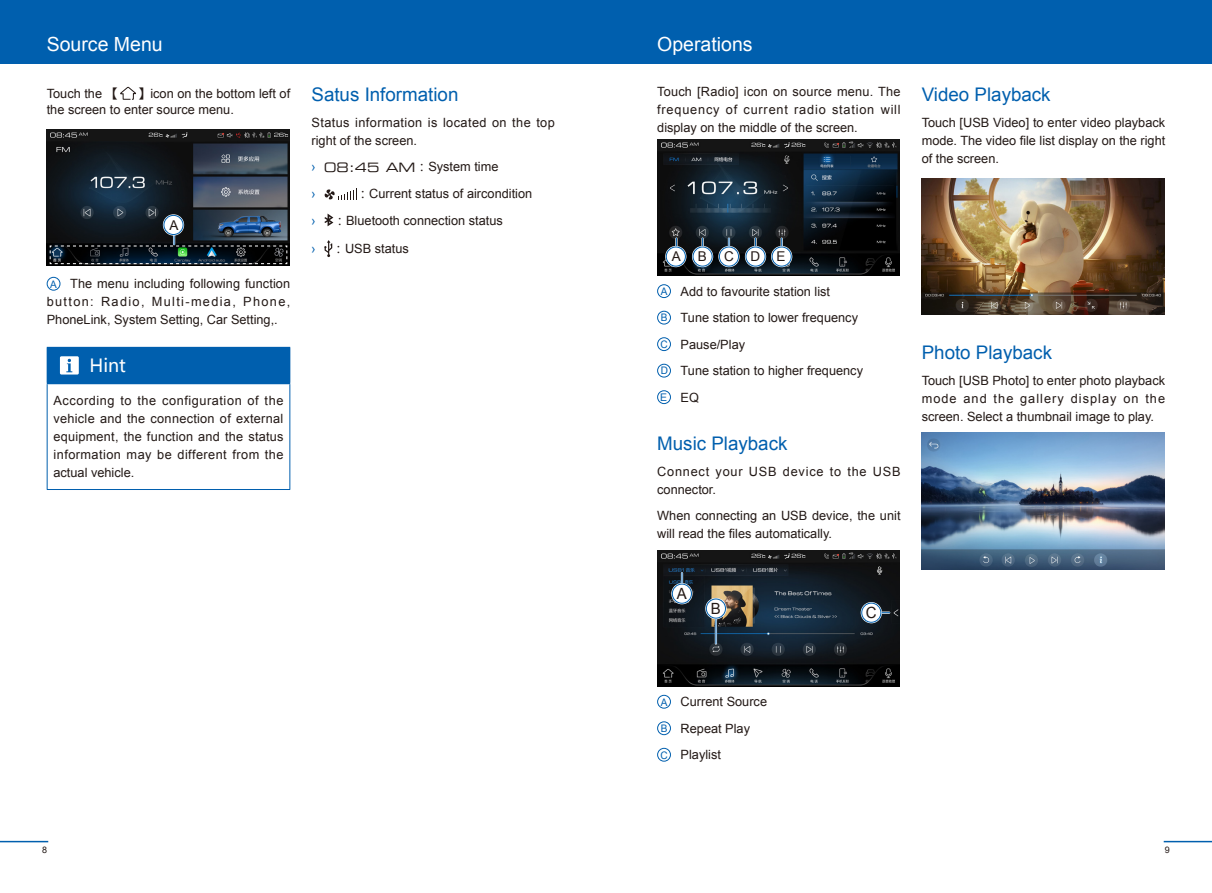
<style>
.page{position:relative;width:1212px;height:893px;background:#fff}
.page>*{position:absolute;margin:0;border:0;box-sizing:border-box;transform-origin:0 0}
.页面标题{font:19.5px "Arial";color:#fff}
.大标题{font:18.75px "Arial";color:#005fae}
.t1{font:18px "Microsoft Ya Hei";color:#fff}
.t2{font:15.45px "Arial";color:#231916}
.t3{font:13.5px "Arial";color:#231916}
.正文{font:12.75px/18px "Arial";color:#231916;text-align:justify}
.正文-2{font:12.75px/18px "Arial";letter-spacing:.03em;color:#231916}
.正文-3{font:12.75px/18px "Arial";letter-spacing:.06em;color:#231916}
.正文-4{font:12.75px "Arial";color:#005fae}
.t4{font:10.5px "Arial";color:#005fae}
.t5{font:10.35px "Arial";color:#005fae}
.t6{font:9px "Arial";color:#231916}
.s1{font-family:"Microsoft Ya Hei"}
.s2{color:#005fae}
.s3{font-family:"Eurostile Extended Two"}
</style>
<div class="page">
<hr style="left:0;top:841px;width:48px;height:1px;background:#005fae">
<hr style="left:1164px;top:841px;width:48px;height:1px;background:#005fae">
<div style="left:0;top:0;width:1212px;height:64px;background:#005fae"></div>
<svg style="left:120px;top:86px;width:16px;height:14px"></svg>
<img style="left:47px;top:130px;width:242px;height:136px">
<svg style="left:50px;top:232px;width:238px;height:32px;background:#1a242b"></svg>
<svg style="left:163px;top:214px;width:21px;height:22px"></svg>
<div style="left:164px;top:215px;width:19px;height:20px;border:1px solid #005fae;border-radius:50%"></div>
<div style="left:47px;top:277px;width:13px;height:14px;border:1px solid #005fae;border-radius:50%"></div>
<div style="left:47px;top:347px;width:243px;height:36px;background:#005fae"></div>
<hr style="left:47px;top:384px;width:1px;height:105px;background:#005fae">
<hr style="left:289px;top:384px;width:1px;height:105px;background:#005fae">
<hr style="left:47px;top:489px;width:243px;height:1px;background:#005fae">
<hr style="left:47px;top:383px;width:243px;height:1px;background:#005fae">
<svg style="left:60px;top:356px;width:19px;height:19px"></svg>
<svg style="left:324px;top:189px;width:30px;height:11px"></svg>
<svg style="left:324px;top:214px;width:9px;height:12px"></svg>
<svg style="left:324px;top:240px;width:8px;height:17px"></svg>
<img style="left:657px;top:139px;width:243px;height:137px">
<svg style="left:675px;top:238px;width:2px;height:8px"></svg>
<svg style="left:701px;top:238px;width:3px;height:8px"></svg>
<svg style="left:728px;top:238px;width:2px;height:8px"></svg>
<svg style="left:754px;top:238px;width:3px;height:8px"></svg>
<svg style="left:780px;top:238px;width:3px;height:8px"></svg>
<svg style="left:665px;top:246px;width:21px;height:21px"></svg>
<div style="left:666px;top:247px;width:20px;height:19px;border:1px solid #005fae;border-radius:50%"></div>
<svg style="left:692px;top:246px;width:21px;height:21px"></svg>
<div style="left:693px;top:247px;width:19px;height:19px;border:1px solid #005fae;border-radius:50%"></div>
<svg style="left:718px;top:246px;width:21px;height:21px"></svg>
<div style="left:719px;top:247px;width:20px;height:19px;border:1px solid #005fae;border-radius:50%"></div>
<svg style="left:745px;top:246px;width:21px;height:21px"></svg>
<div style="left:745px;top:247px;width:20px;height:19px;border:1px solid #005fae;border-radius:50%"></div>
<svg style="left:771px;top:246px;width:21px;height:21px"></svg>
<div style="left:772px;top:247px;width:20px;height:19px;border:1px solid #005fae;border-radius:50%"></div>
<div style="left:657px;top:284px;width:14px;height:14px;border:1px solid #005fae;border-radius:50%"></div>
<div style="left:657px;top:311px;width:14px;height:13px;border:1px solid #005fae;border-radius:50%"></div>
<div style="left:657px;top:337px;width:14px;height:14px;border:1px solid #005fae;border-radius:50%"></div>
<div style="left:657px;top:364px;width:14px;height:13px;border:1px solid #005fae;border-radius:50%"></div>
<div style="left:657px;top:390px;width:14px;height:14px;border:1px solid #005fae;border-radius:50%"></div>
<img style="left:657px;top:550px;width:243px;height:136px">
<svg style="left:681px;top:573px;width:2px;height:10px"></svg>
<hr style="left:715px;top:609px;width:2px;height:35px;background:#fff">
<hr style="left:715px;top:609px;width:1px;height:35px;background:#005fae">
<svg style="left:882px;top:611px;width:8px;height:3px"></svg>
<svg style="left:671px;top:583px;width:21px;height:21px"></svg>
<div style="left:672px;top:584px;width:20px;height:20px;border:1px solid #005fae;border-radius:50%"></div>
<svg style="left:705px;top:598px;width:21px;height:21px"></svg>
<div style="left:706px;top:599px;width:20px;height:19px;border:1px solid #005fae;border-radius:50%"></div>
<svg style="left:861px;top:602px;width:21px;height:21px"></svg>
<div style="left:861px;top:603px;width:20px;height:20px;border:1px solid #005fae;border-radius:50%"></div>
<div style="left:657px;top:695px;width:14px;height:13px;border:1px solid #005fae;border-radius:50%"></div>
<div style="left:657px;top:721px;width:14px;height:14px;border:1px solid #005fae;border-radius:50%"></div>
<div style="left:657px;top:748px;width:14px;height:13px;border:1px solid #005fae;border-radius:50%"></div>
<img style="left:922px;top:179px;width:242px;height:136px">
<img style="left:922px;top:433px;width:242px;height:136px">
<p class="页面标题" style="left:47px;top:32px;width:117px">Source Menu</p>
<p class="页面标题" style="left:657px;top:31px;width:97px">Operations</p>
<p class="正文" style="left:47px;top:85px;width:245px;line-height:16.2px;text-indent:91px"><span class="s1">】</span>icon on the bottom left of the screen to enter source menu.</p>
<p class="正文" style="left:47px;top:84px;width:73px">Touch the <span class="s1">【</span></p>
<p class="t3" style="left:169px;top:216px;width:11px">A</p>
<p class="正文" style="left:47px;top:275px;width:245px;text-indent:23px">The menu including following function button: Radio, Multi-media, Phone, PhoneLink, System Setting, Car Setting,.</p>
<p class="t1" style="left:89px;top:353px;width:38px">Hint</p>
<p class="正文" style="left:54px;top:392px;width:231px">According to the configuration of the vehicle and the connection of external equipment, the function and the status information may be different from the actual vehicle.</p>
<p class="t5" style="left:50px;top:277px;width:8px">A</p>
<p class="大标题" style="left:311px;top:82px;width:148px">Satus Information</p>
<p class="正文-2" style="left:311px;top:114px;width:245px">Status information is located on the top right of the screen.</p>
<p class="正文" style="left:311px;top:158px;width:188px"><span class="s2">›</span> <span class="s3">08:45 AM</span><span class="s1">：</span>System time</p>
<p class="正文-4" style="left:311px;top:185px;width:6px">›</p>
<p class="正文" style="left:356px;top:185px;width:177px"><span class="s1">：</span>Current status of aircondition</p>
<p class="正文-4" style="left:311px;top:212px;width:6px">›</p>
<p class="正文" style="left:333px;top:211px;width:171px"><span class="s1">：</span>Bluetooth connection status</p>
<p class="正文-4" style="left:311px;top:240px;width:6px">›</p>
<p class="正文" style="left:332px;top:240px;width:78px"><span class="s1">：</span>USB status</p>
<p class="正文" style="left:657px;top:83px;width:245px">Touch [Radio] icon on source menu. The frequency of current radio station will display on the middle of the screen.</p>
<p class="t3" style="left:672px;top:248px;width:11px">A</p>
<p class="t3" style="left:698px;top:248px;width:11px">B</p>
<p class="t3" style="left:724px;top:248px;width:63px">CDE</p>
<p class="t5" style="left:661px;top:284px;width:8px">A</p>
<p class="正文" style="left:681px;top:282px;width:151px">Add to favourite station list</p>
<p class="t5" style="left:661px;top:311px;width:8px">B</p>
<p class="正文" style="left:681px;top:309px;width:179px">Tune station to lower frequency</p>
<p class="t5" style="left:660px;top:337px;width:9px">C</p>
<p class="正文" style="left:681px;top:335px;width:66px">Pause/Play</p>
<p class="t5" style="left:661px;top:364px;width:9px">D</p>
<p class="正文" style="left:681px;top:362px;width:184px">Tune station to higher frequency</p>
<p class="t4" style="left:660px;top:390px;width:9px">E</p>
<p class="正文" style="left:681px;top:388px;width:20px">EQ</p>
<p class="大标题" style="left:657px;top:431px;width:132px">Music Playback</p>
<p class="正文-3" style="left:657px;top:462px;width:245px">Connect your USB device to the USB connector.</p>
<p class="正文" style="left:657px;top:507px;width:245px">When connecting an USB device, the unit will read the files automatically.</p>
<p class="t2" style="left:677px;top:584px;width:12px">A</p>
<p class="t2" style="left:711px;top:599px;width:12px">B</p>
<p class="t2" style="left:866px;top:603px;width:12px">C</p>
<p class="大标题" style="left:922px;top:82px;width:130px">Video Playback</p>
<p class="正文" style="left:922px;top:114px;width:245px">Touch [USB Video] to enter video playback mode. The video file list display on the right of the screen.</p>
<p class="大标题" style="left:922px;top:340px;width:132px">Photo Playback</p>
<p class="正文" style="left:922px;top:372px;width:245px">Touch [USB Photo] to enter photo playback mode and the gallery display on the screen. Select a thumbnail image to play.</p>
<p class="t5" style="left:661px;top:695px;width:8px">A</p>
<p class="正文" style="left:681px;top:693px;width:88px">Current Source</p>
<p class="t5" style="left:661px;top:722px;width:8px">B</p>
<p class="正文" style="left:681px;top:719px;width:71px">Repeat Play</p>
<p class="t5" style="left:660px;top:748px;width:9px">C</p>
<p class="正文" style="left:681px;top:746px;width:42px">Playlist</p>
<p class="t6" style="left:42px;top:844px;width:7px">8</p>
<p class="t6" style="left:1165px;top:844px;width:7px">9</p>
</div>
